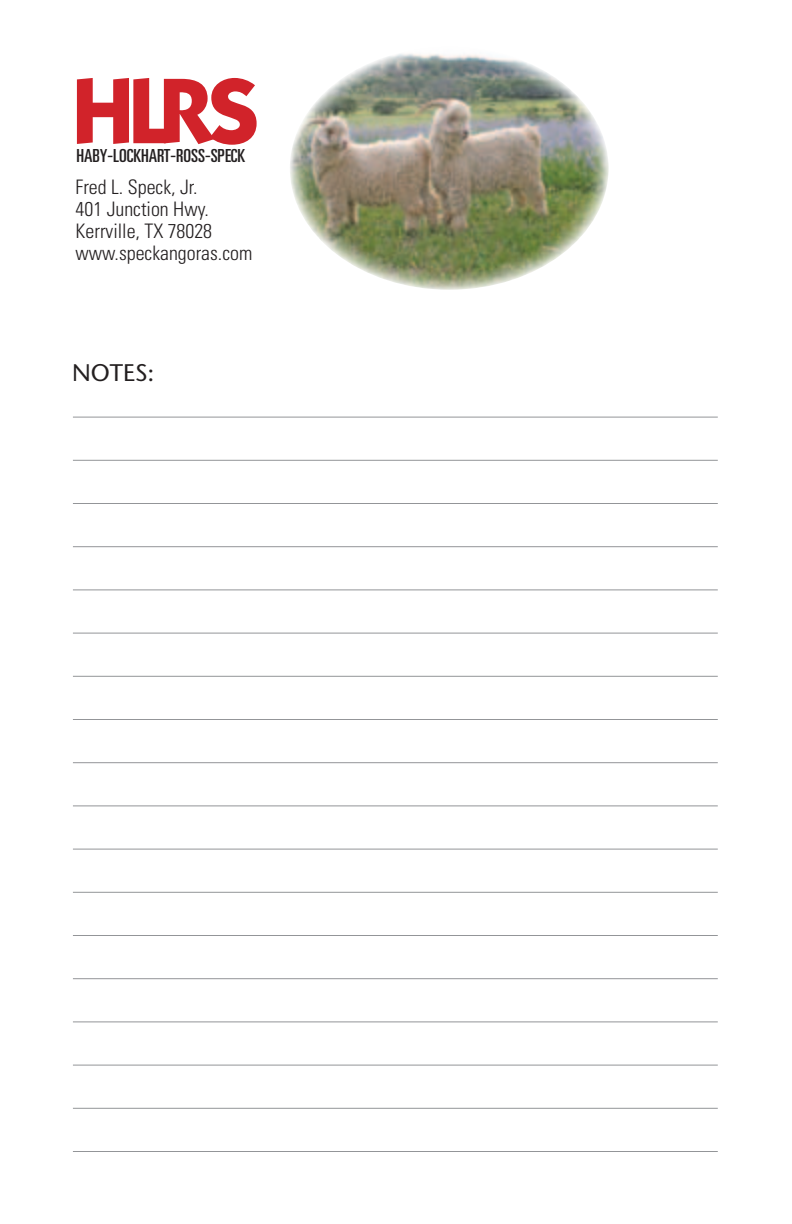
<style>
.page{position:relative;width:792px;height:1224px;background:#fff}
.page>*{position:absolute;margin:0;border:0;box-sizing:border-box;transform-origin:0 0}
.t1{font:700 93px "Itc Kabel";color:#d1232a}
.t2{font:24px "Stone Sans";color:#231f20}
.t3{font:300 condensed 20px/22px "Univers";color:#231f20}
.t4{font:ultra-condensed 18px "Univers";color:#231f20;scale:1.05 1}
</style>
<div class="page">
<hr style="left:73px;top:417px;width:645px;height:1px;background:#939598">
<hr style="left:73px;top:460px;width:645px;height:1px;background:#939598">
<hr style="left:73px;top:503px;width:645px;height:1px;background:#939598">
<hr style="left:73px;top:546px;width:645px;height:1px;background:#939598">
<hr style="left:73px;top:589px;width:645px;height:1px;background:#939598">
<hr style="left:73px;top:633px;width:645px;height:1px;background:#939598">
<hr style="left:73px;top:676px;width:645px;height:1px;background:#939598">
<hr style="left:73px;top:719px;width:645px;height:1px;background:#939598">
<hr style="left:73px;top:762px;width:645px;height:1px;background:#939598">
<hr style="left:73px;top:805px;width:645px;height:1px;background:#939598">
<hr style="left:73px;top:849px;width:645px;height:1px;background:#939598">
<hr style="left:73px;top:892px;width:645px;height:1px;background:#939598">
<hr style="left:73px;top:935px;width:645px;height:1px;background:#939598">
<hr style="left:73px;top:978px;width:645px;height:1px;background:#939598">
<hr style="left:73px;top:1021px;width:645px;height:1px;background:#939598">
<hr style="left:73px;top:1065px;width:645px;height:1px;background:#939598">
<hr style="left:73px;top:1108px;width:645px;height:1px;background:#939598">
<hr style="left:73px;top:1151px;width:645px;height:1px;background:#939598">
<img style="left:290px;top:54px;width:319px;height:236px">
<h1 class="t1" style="left:72px;top:55px;width:189px">HL S</h1>
<p class="t4" style="left:76px;top:146px;width:162px">HABY-LOCKHART-ROSS-SPECK</p>
<h1 class="t1" style="left:160px;top:54px;width:53px">R</h1>
<p class="t3" style="left:76px;top:175px;width:178px">Fred L. Speck, Jr.<br>401 Junction Hwy.<br>Kerrville, TX 78028 www.speckangoras.com</p>
<p class="t2" style="left:72px;top:358px;width:84px">NOTES:</p>
</div>
